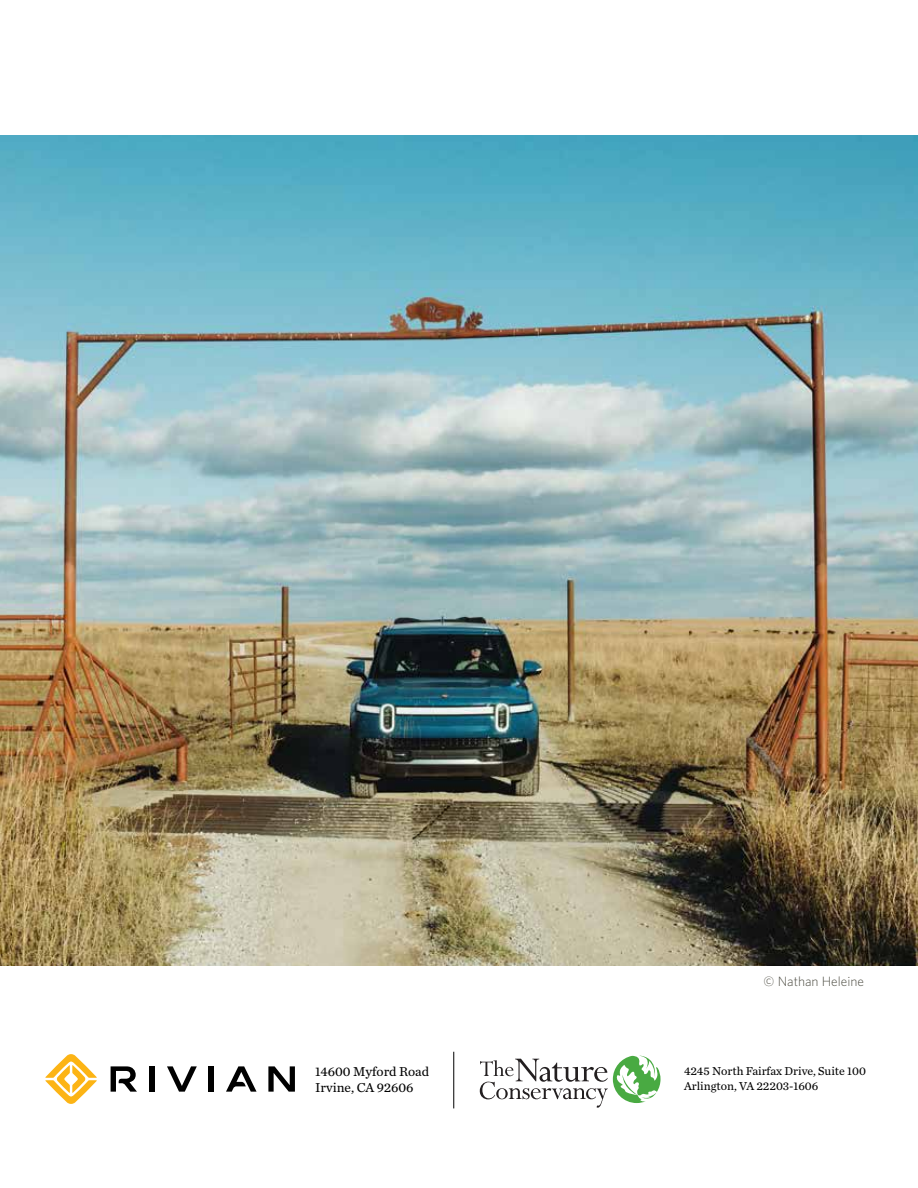
<style>
.page{position:relative;width:918px;height:1188px;background:#fff}
.page>*{position:absolute;margin:0;border:0;box-sizing:border-box;transform-origin:0 0}
.t1{font:13.5px/16.5px "Chronicle Text G2";color:#000}
.t2{font:300 13.5px "Whitney";color:#4d4c42}
.t3{font:12px/15px "Chronicle Text G2";color:#000}
</style>
<div class="page">
<img style="left:0;top:135px;width:918px;height:830px">
<hr style="left:453px;top:1052px;width:1px;height:56px;background:#000">
<svg style="left:480px;top:1055px;width:181px;height:53px"></svg>
<svg style="left:111px;top:1066px;width:26px;height:26px"></svg>
<div style="left:150px;top:1066px;width:5px;height:26px;background:#000"></div>
<svg style="left:167px;top:1066px;width:30px;height:26px"></svg>
<div style="left:209px;top:1066px;width:5px;height:26px;background:#000"></div>
<svg style="left:226px;top:1066px;width:31px;height:26px"></svg>
<svg style="left:268px;top:1066px;width:27px;height:26px"></svg>
<svg style="left:45px;top:1054px;width:52px;height:50px"></svg>
<p class="t2" style="left:764px;top:972px;width:102px">© Nathan Heleine</p>
<p class="t1" style="left:315px;top:1062px;width:115px">14600 Myford Road<br>Irvine, CA 92606</p>
<p class="t3" style="left:684px;top:1062px;width:183px">4245 North Fairfax Drive, Suite 100<br>Arlington, VA 22203-1606</p>
</div>
